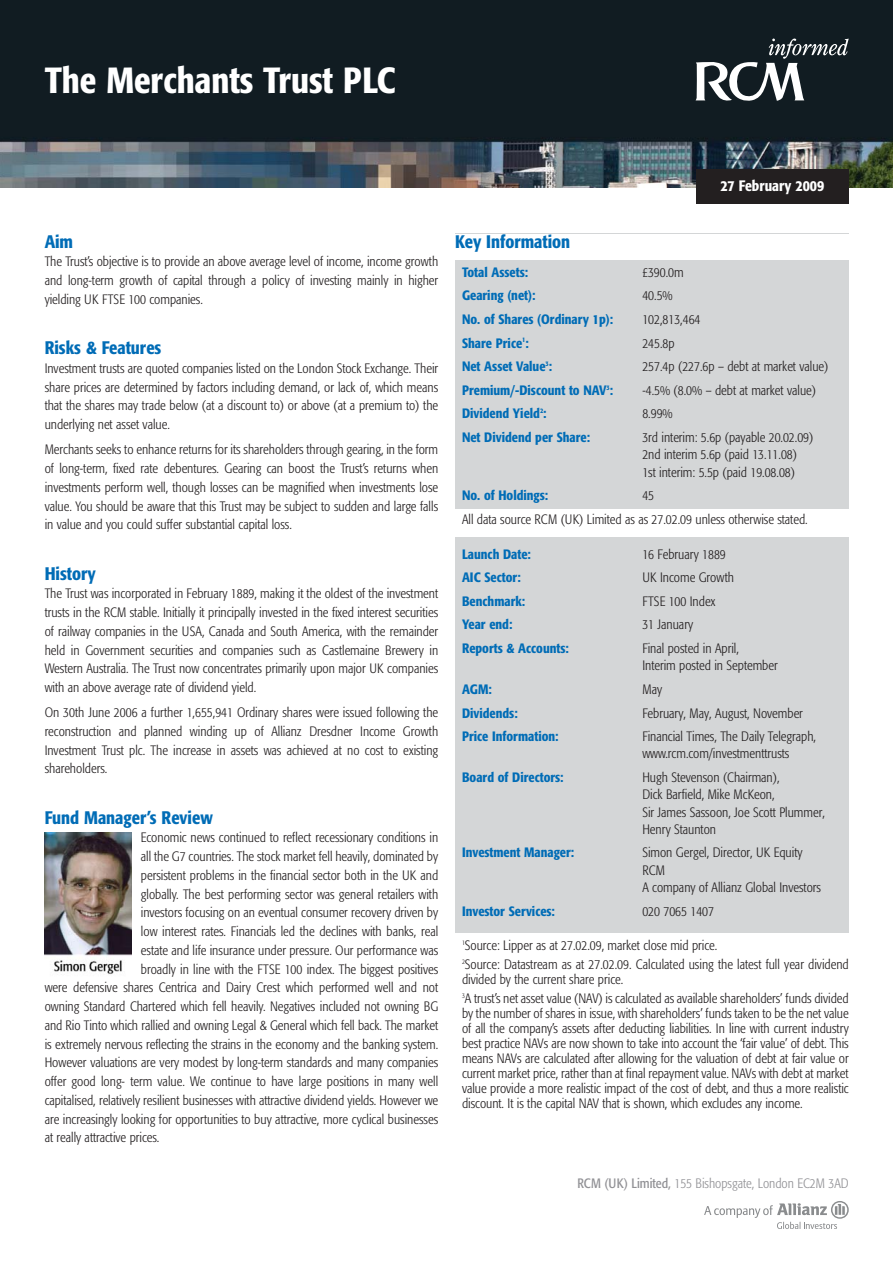
<style>
.page{position:relative;width:893px;height:1263px;background:#fff}
.page>*{position:absolute;margin:0;border:0;box-sizing:border-box;transform-origin:0 0}
.t1{font:500 condensed 36px "Formata";color:#fff}
.t2{font:500 condensed 18px "Formata";color:#006cb6}
.t3{font:500 condensed 15px "Formata";color:#fff}
.t4{font:300 condensed 13.5px/18.8px "Formata";color:#231f20}
.t5{font:500 condensed 13.5px "Formata";color:#006cb6}
.t6{font:300 condensed 13.5px "Formata";color:#919195}
.s1{font-weight:400}
</style>
<div class="page">
<img style="left:0;top:0;width:892px;height:187px">
<div style="left:696px;top:170px;width:152px;height:34px;background:#231f20"></div>
<img style="left:45px;top:832px;width:87px;height:143px">
<div style="left:455px;top:234px;width:393px;height:1029px;background:#d4d6d7"></div>
<div style="left:455px;top:933px;width:393px;height:330px;background:#fff"></div>
<div style="left:455px;top:509px;width:393px;height:28px;background:#fff"></div>
<div style="left:455px;top:234px;width:393px;height:25px;background:#fff"></div>
<svg style="left:695px;top:39px;width:153px;height:62px"></svg>
<svg style="left:704px;top:1201px;width:144px;height:28px"></svg>
<h1 class="t1" style="left:45px;top:66px;width:352px">The Merchants Trust PLC</h1>
<h2 class="t2" style="left:45px;top:234px;width:30px">Aim</h2>
<p class="t4" style="left:45px;top:253px;width:395px;text-align:justify">The Trust’s objective is to provide an above average level of income, income growth and long-term growth of capital through a policy of investing mainly in higher yielding UK FTSE 100 companies.</p>
<h2 class="t2" style="left:45px;top:340px;width:118px">Risks &amp; Features</h2>
<p class="t4" style="left:45px;top:360px;width:395px;text-align:justify">Investment trusts are quoted companies listed on the London Stock Exchange. Their share prices are determined by factors including demand, or lack of, which means that the shares may trade below (at a discount to) or above (at a premium to) the underlying net asset value.</p>
<p class="t4" style="left:45px;top:441px;width:395px;text-align:justify">Merchants seeks to enhance returns for its shareholders through gearing, in the form of long-term, fixed rate debentures. Gearing can boost the Trust’s returns when investments perform well, though losses can be magnified when investments lose value. You should be aware that this Trust may be subject to sudden and large falls in value and you could suffer substantial capital loss.</p>
<h2 class="t2" style="left:45px;top:566px;width:53px">History</h2>
<p class="t4" style="left:45px;top:585px;width:395px;text-align:justify">The Trust was incorporated in February 1889, making it the oldest of the investment trusts in the RCM stable. Initially it principally invested in the fixed interest securities of railway companies in the USA, Canada and South America, with the remainder held in Government securities and companies such as Castlemaine Brewery in Western Australia. The Trust now concentrates primarily upon major UK companies with an above average rate of dividend yield.</p>
<p class="t4" style="left:45px;top:704px;width:395px;text-align:justify">On 30th June 2006 a further 1,655,941 Ordinary shares were issued following the reconstruction and planned winding up of Allianz Dresdner Income Growth Investment Trust plc. The increase in assets was achieved at no cost to existing shareholders.</p>
<h2 class="t2" style="left:45px;top:810px;width:170px">Fund Manager’s Review</h2>
<p class="t4" style="left:141px;top:829px;width:299px">Economic news continued to reflect recessionary conditions in</p>
<p class="t4" style="left:141px;top:848px;width:299px">all the G7 countries. The stock market fell heavily, dominated by</p>
<p class="t4" style="left:141px;top:867px;width:299px">persistent problems in the financial sector both in the UK and</p>
<p class="t4" style="left:141px;top:886px;width:299px">globally. The best performing sector was general retailers with</p>
<p class="t4" style="left:141px;top:904px;width:299px">investors focusing on an eventual consumer recovery driven by</p>
<p class="t4" style="left:141px;top:923px;width:299px">low interest rates. Financials led the declines with banks, real</p>
<p class="t4" style="left:141px;top:942px;width:299px">estate and life insurance under pressure. Our performance was</p>
<p class="t4" style="left:141px;top:961px;width:299px">broadly in line with the FTSE 100 index. The biggest positives</p>
<p class="t4" style="left:45px;top:979px;width:395px">were defensive shares Centrica and Dairy Crest which performed well and not</p>
<p class="t4" style="left:45px;top:998px;width:395px">owning Standard Chartered which fell heavily. Negatives included not owning BG</p>
<p class="t4" style="left:45px;top:1017px;width:395px">and Rio Tinto which rallied and owning Legal &amp; General which fell back. The market</p>
<p class="t4" style="left:45px;top:1036px;width:395px">is extremely nervous reflecting the strains in the economy and the banking system.</p>
<p class="t4" style="left:45px;top:1054px;width:395px">However valuations are very modest by long-term standards and many companies</p>
<p class="t4" style="left:45px;top:1073px;width:395px">offer good long- term value. We continue to have large positions in many well</p>
<p class="t4" style="left:45px;top:1092px;width:395px">capitalised, relatively resilient businesses with attractive dividend yields. However we</p>
<p class="t4" style="left:45px;top:1111px;width:395px">are increasingly looking for opportunities to buy attractive, more cyclical businesses</p>
<p class="t4" style="left:45px;top:1129px;width:116px">at really attractive prices.</p>
<h2 class="t2" style="left:455px;top:234px;width:116px">Key Information</h2>
<p class="t3" style="left:720px;top:179px;width:105px">27 February 2009</p>
<p class="t5" style="left:462px;top:266px;width:68px">Total Assets:</p>
<p class="t4" style="left:642px;top:263px;width:43px">£390.0m</p>
<p class="t5" style="left:462px;top:290px;width:75px">Gearing (net):</p>
<p class="t4" style="left:642px;top:287px;width:32px">40.5%</p>
<p class="t5" style="left:462px;top:314px;width:153px">No. of Shares (Ordinary 1p):</p>
<p class="t4" style="left:642px;top:311px;width:60px">102,813,464</p>
<p class="t5" style="left:462px;top:337px;width:68px">Share Price<sup>1</sup>:</p>
<p class="t4" style="left:642px;top:334px;width:34px">245.8p</p>
<p class="t5" style="left:462px;top:361px;width:92px">Net Asset Value<sup>3</sup>:</p>
<p class="t4" style="left:642px;top:358px;width:187px">257.4p (227.6p – debt at market value)</p>
<p class="t5" style="left:462px;top:384px;width:152px">Premium/-Discount to NAV<sup>3</sup>:</p>
<p class="t4" style="left:642px;top:382px;width:175px">-4.5% (8.0% – debt at market value)</p>
<p class="t5" style="left:462px;top:408px;width:86px">Dividend Yield<sup>2</sup>:</p>
<p class="t4" style="left:642px;top:405px;width:32px">8.99%</p>
<p class="t5" style="left:462px;top:432px;width:130px">Net Dividend per Share:</p>
<p class="t4" style="left:642px;top:430px;width:172px;line-height:17.2px">3rd interim: 5.6p (payable 20.02.09)<br>2nd interim 5.6p (paid 13.11.08)<br>1st interim: 5.5p (paid 19.08.08)</p>
<p class="t5" style="left:462px;top:490px;width:88px">No. of Holdings:</p>
<p class="t4" style="left:642px;top:487px;width:13px">45</p>
<p class="t4" style="left:462px;top:511px;width:347px">All data source RCM (UK) Limited as as 27.02.09 unless otherwise stated.</p>
<p class="t5" style="left:462px;top:548px;width:70px">Launch Date:</p>
<p class="t4" style="left:642px;top:545px;width:85px">16 February 1889</p>
<p class="t5" style="left:462px;top:572px;width:60px">AIC Sector:</p>
<p class="t4" style="left:642px;top:569px;width:93px">UK Income Growth</p>
<p class="t5" style="left:462px;top:595px;width:65px">Benchmark:</p>
<p class="t4" style="left:642px;top:593px;width:74px">FTSE 100 Index</p>
<p class="t5" style="left:462px;top:619px;width:52px">Year end:</p>
<p class="t4" style="left:642px;top:616px;width:52px">31 January</p>
<p class="t5" style="left:462px;top:643px;width:108px">Reports &amp; Accounts:</p>
<p class="t4" style="left:642px;top:641px;width:137px;line-height:17.2px">Final posted in April,<br>Interim posted in September</p>
<p class="t5" style="left:462px;top:684px;width:31px">AGM:</p>
<p class="t4" style="left:642px;top:681px;width:21px">May</p>
<p class="t5" style="left:462px;top:707px;width:57px">Dividends:</p>
<p class="t4" style="left:642px;top:704px;width:162px">February, May, August, November</p>
<p class="t5" style="left:462px;top:731px;width:98px">Price Information:</p>
<p class="t4" style="left:642px;top:729px;width:175px;line-height:17.2px">Financial Times, The Daily Telegraph, www.rcm.com/investmenttrusts</p>
<p class="t5" style="left:462px;top:772px;width:103px">Board of Directors:</p>
<p class="t4" style="left:642px;top:770px;width:184px;line-height:17.2px">Hugh Stevenson (Chairman),<br>Dick Barfield, Mike McKeon,<br>Sir James Sassoon, Joe Scott Plummer,<br>Henry Staunton</p>
<p class="t5" style="left:462px;top:847px;width:114px">Investment Manager:</p>
<p class="t4" style="left:642px;top:845px;width:180px;line-height:17.2px">Simon Gergel, Director, UK Equity<br>RCM<br>A company of Allianz Global Investors</p>
<p class="t5" style="left:462px;top:905px;width:94px">Investor Services:</p>
<p class="t4" style="left:642px;top:902px;width:73px">020 7065 1407</p>
<p class="t4" style="left:462px;top:936px;width:388px;line-height:19.2px"><sup>1</sup>Source: Lipper as at 27.02.09, market close mid price.<br><sup>2</sup>Source: Datastream as at 27.02.09. Calculated using the latest full year dividend</p>
<p class="t4" style="left:462px;top:971px;width:388px;line-height:19.2px">divided by the current share price.<br><sup>3</sup>A trust’s net asset value (NAV) is calculated as available shareholders’ funds divided</p>
<p class="t4" style="left:462px;top:1007px;width:388px;line-height:15px;text-align:justify">by the number of shares in issue, with shareholders’ funds taken to be the net value of all the company’s assets after deducting liabilities. In line with current industry best practice NAVs are now shown to take into account the ‘fair value’ of debt. This means NAVs are calculated after allowing for the valuation of debt at fair value or current market price, rather than at final repayment value. NAVs with debt at market value provide a more realistic impact of the cost of debt, and thus a more realistic discount. It is the capital NAV that is shown, which excludes any income.</p>
<p class="t6" style="left:577px;top:1178px;width:273px"><span class="s1">RCM (UK) Limited,</span> 155 Bishopsgate, London EC2M 3AD</p>
</div>
